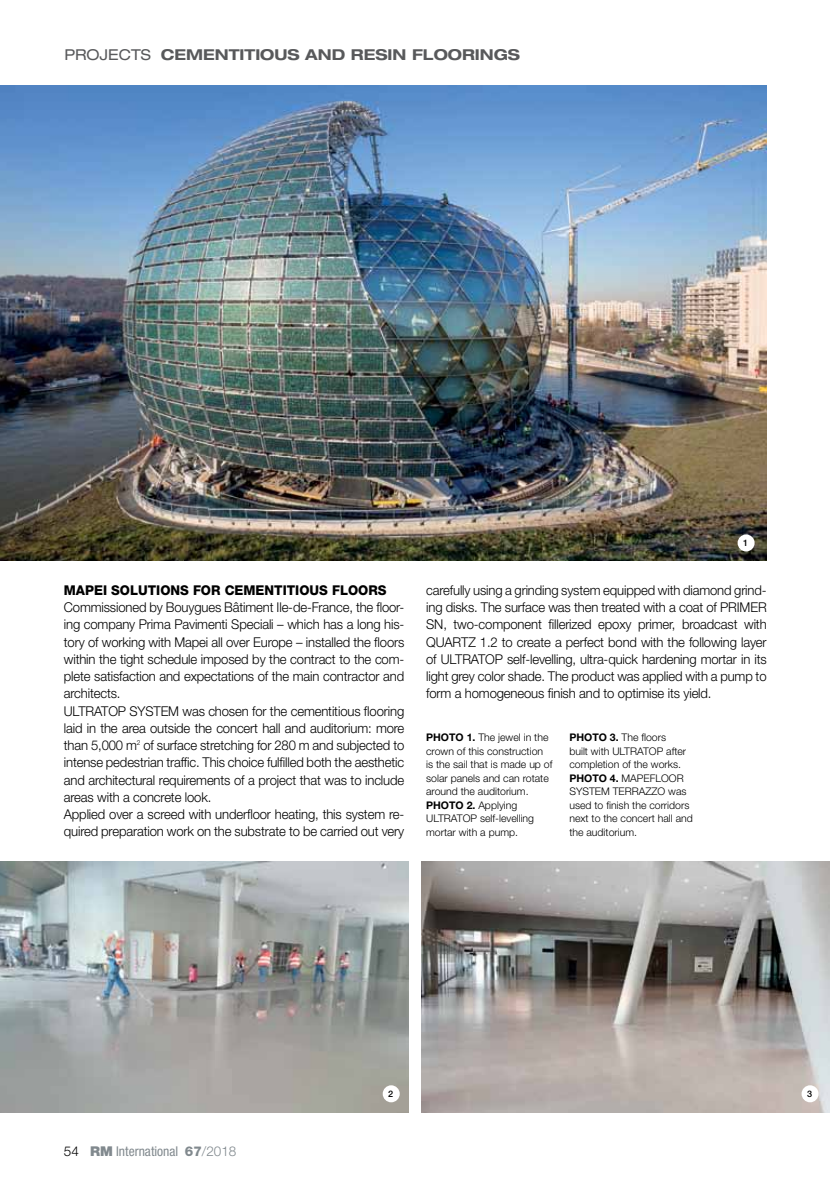
<style>
.page{position:relative;width:830px;height:1191px;background:#fff}
.page>*{position:absolute;margin:0;border:0;box-sizing:border-box;transform-origin:0 0}
.t1{font:700 expanded 15px "Helvetica Neue LT Std";color:#58595b}
.t2{font:300 13.5px/17.2px "Helvetica Neue LT Std";letter-spacing:-.01em;color:#000}
.t3{font:800 13.5px "Helvetica Neue LT Std";color:#000}
.t4{font:condensed 13.5px "Helvetica Neue LT Std";color:#81898e}
.t5{font:300 10.5px/13.5px "Helvetica Neue LT Std";color:#000}
.t6{font:500 9px "Helvetica Neue LT Std";color:#000}
.s1{font-weight:400}
.s2{font-weight:700}
.s3{font-weight:300;font-stretch:normal;color:#000}
.s4{font-weight:900;font-stretch:normal}
.s5{font-weight:800;font-stretch:normal}
.s6{font-weight:300;font-stretch:normal}
</style>
<div class="page">
<img style="left:0;top:86px;width:765px;height:475px">
<img style="left:0;top:861px;width:408px;height:251px">
<img style="left:421px;top:861px;width:408px;height:251px">
<div style="left:382px;top:1085px;width:17px;height:17px;background:#fff;border-radius:50%"></div>
<div style="left:801px;top:1085px;width:17px;height:17px;background:#fff;border-radius:50%"></div>
<div style="left:737px;top:534px;width:17px;height:17px;background:#fff;border-radius:50%"></div>
<p class="t1" style="left:64px;top:45px;width:457px"><span class="s1">PROJECTS</span> CEMENTITIOUS AND RESIN FLOORINGS</p>
<p class="t6" style="left:742px;top:537px;width:7px">1</p>
<p class="t3" style="left:64px;top:582px;width:57px">MAPEI SOLUTIONS</p>
<p class="t3" style="left:193px;top:582px;width:195px">FOR CEMENTITIOUS FLOORS</p>
<p class="t2" style="left:64px;top:598px;width:342px">Commissioned by Bouygues Bâtiment Ile-de-France, the floor&shy;ing company Prima Pavimenti Speciali – which has a long his&shy;tory of working with Mapei all over Europe – installed the floors within the tight schedule imposed by the contract to the com&shy;plete satisfaction and expectations of the main contractor and architects.<br>ULTRATOP</p>
<p class="t2" style="left:64px;top:702px;width:342px;text-indent:66px">SYSTEM was chosen for the cementitious flooring laid in the area outside the concert hall and auditorium: more than 5,000 m<sup>2</sup> of surface stretching for 280 m and subjected to intense pedestrian traffic. This choice fulfilled both the aesthetic and architectural requirements of a project that was to include areas with a concrete look.<br>Applied over a screed with underfloor heating, this system re&shy;quired preparation work on the substrate to be carried out very</p>
<p class="t2" style="left:426px;top:581px;width:342px">carefully using a grinding system equipped with diamond grind&shy;ing disks. The surface was then treated with a coat of PR IMER SN , two-component fillerized epoxy primer, broadcast with QUARTZ 1.2 to create a perfect bond with the following layer of ULTRATOP</p>
<p class="t2" style="left:426px;top:650px;width:342px;text-align:justify;text-indent:81px">self-levelling, ultra-quick hardening mortar in its light grey color shade. The product was applied with a pump to form a homogeneous finish and to optimise its yield.</p>
<p class="t5" style="left:426px;top:730px;width:128px"><span class="s2">PHOTO 1.</span> The jewel in the crown of this construction is the sail that is made up of solar panels and can rotate around the auditorium.<br><span class="s2">PHOTO 2.</span> Applying<br>ULTRATOP</p>
<p class="t5" style="left:426px;top:811px;width:109px;text-indent:54px">self-levelling mortar with a pump.</p>
<p class="t5" style="left:569px;top:730px;width:98px"><span class="s2">PHOTO 3.</span> The floors built with ULTRATOP</p>
<p class="t5" style="left:569px;top:744px;width:118px;text-indent:97px">after completion of the works.<br><span class="s2">PHOTO 4.</span> MAPEFLOOR<br>SYSTE M TERRA</p>
<p class="t5" style="left:569px;top:784px;width:125px;text-indent:76px">ZZO was used to finish the corridors next to the concert hall and the auditorium.</p>
<p class="t4" style="left:64px;top:1143px;width:174px"><span class="s3">54</span> <span class="s4">RM</span> International <span class="s5">67</span><span class="s6">/2018</span></p>
<p class="t6" style="left:388px;top:1088px;width:7px">2</p>
<p class="t6" style="left:806px;top:1088px;width:7px">3</p>
</div>
